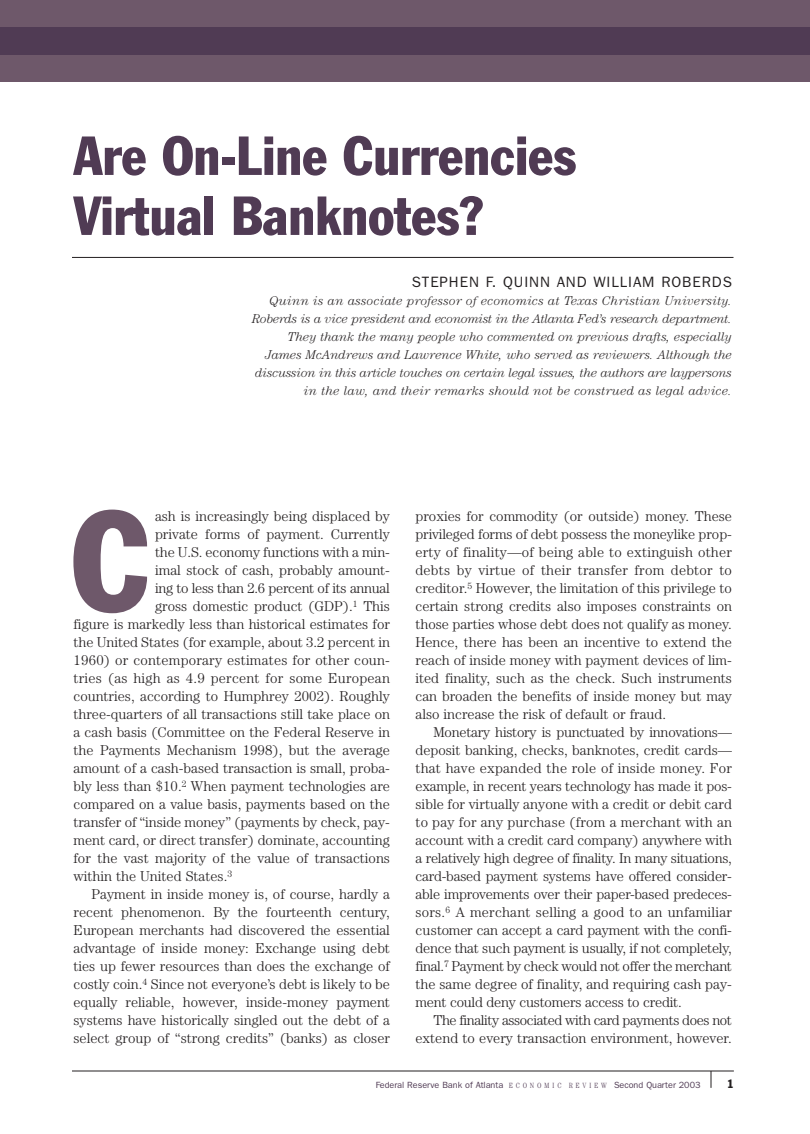
<style>
.page{position:relative;width:810px;height:1134px;background:#fff}
.page>*{position:absolute;margin:0;border:0;box-sizing:border-box;transform-origin:0 0}
.t1{font:condensed 140.1px "Franklin Gothic";color:#6e586a}
.t2{font:condensed 54px/60px "Franklin Gothic";color:#503b54}
.t3{font:15px "Franklin Gothic";letter-spacing:.06em;color:#231f20}
.t4{font:300 14.25px/18px "Century";color:#231f20;text-align:justify}
.t5{font:300 14.25px "Century";letter-spacing:-.02em;color:#231f20}
.t6{font:italic 300 12.75px/18px "Century";color:#231f20;text-align:right}
.t7{font:condensed 12px "Franklin Gothic";color:#231f20}
.t8{font:9px "Franklin Gothic";color:#503b54}
.s1{font-family:"Century";font-weight:300;font-stretch:condensed;font-size:7.5px}
</style>
<div class="page">
<hr style="left:72px;top:1071px;width:662px;height:1px;background:#231f20">
<div style="left:0;top:0;width:810px;height:82px;background:#503b54"></div>
<div style="left:0;top:0;width:810px;height:27px;background:#6e586a"></div>
<div style="left:0;top:56px;width:810px;height:26px;background:#6e586a"></div>
<svg style="left:711px;top:1071px;width:1px;height:17px"></svg>
<hr style="left:72px;top:257px;width:662px;height:1px;background:#231f20">
<h2 class="t2" style="left:74px;top:130px;width:504px">Are On-Line Currencies<br>Virtual Banknotes?</h2>
<p class="t3" style="left:412px;top:277px;width:322px">STEPHEN F. QUINN AND WILLIAM ROBERDS</p>
<p class="t6" style="left:252px;top:293px;width:481px">Quinn is an associate professor of economics at Texas Christian University.<br>Roberds is a vice president and economist in the Atlanta Fed’s research department.<br>They thank the many people who commented on previous drafts, especially James McAndrews and Lawrence White, who served as reviewers. Although the discussion in this article touches on certain legal issues, the authors are laypersons in the law, and their remarks should not be construed as legal advice.</p>
<h1 class="t1" style="left:72px;top:512px;width:79px">C</h1>
<p class="t4" style="left:155px;top:509px;width:236px">ash is increasingly being displaced by</p>
<p class="t4" style="left:155px;top:527px;width:236px">private forms of payment. Currently</p>
<p class="t4" style="left:155px;top:545px;width:236px">the U.S. economy functions with a min-</p>
<p class="t4" style="left:155px;top:563px;width:236px">imal stock of cash, probably amount-</p>
<p class="t5" style="left:155px;top:584px;width:236px">ing to less than 2.6 percent of its annual</p>
<p class="t4" style="left:155px;top:599px;width:236px">gross domestic product (GDP).<sup>1</sup> This</p>
<p class="t4" style="left:73px;top:617px;width:318px">figure is markedly less than historical estimates for</p>
<p class="t4" style="left:73px;top:635px;width:318px">the United States (for example, about 3.2 percent in</p>
<p class="t4" style="left:73px;top:653px;width:318px">1960) or contemporary estimates for other coun-</p>
<p class="t4" style="left:73px;top:671px;width:318px">tries (as high as 4.9 percent for some European</p>
<p class="t4" style="left:73px;top:689px;width:318px">countries, according to Humphrey 2002). Roughly</p>
<p class="t4" style="left:73px;top:707px;width:318px">three-quarters of all transactions still take place on</p>
<p class="t4" style="left:73px;top:725px;width:318px">a cash basis (Committee on the Federal Reserve in</p>
<p class="t4" style="left:73px;top:743px;width:318px">the Payments Mechanism 1998), but the average</p>
<p class="t4" style="left:73px;top:761px;width:318px">amount of a cash-based transaction is small, proba-</p>
<p class="t4" style="left:73px;top:779px;width:318px">bly less than $10.<sup>2</sup> When payment technologies are</p>
<p class="t4" style="left:74px;top:797px;width:318px">compared on a value basis, payments based on the</p>
<p class="t4" style="left:74px;top:815px;width:318px">transfer of “inside money” (payments by check, pay-</p>
<p class="t4" style="left:74px;top:833px;width:318px">ment card, or direct transfer) dominate, accounting</p>
<p class="t4" style="left:74px;top:851px;width:318px">for the vast majority of the value of transactions</p>
<p class="t4" style="left:74px;top:869px;width:160px">within the United States.<sup>3</sup></p>
<p class="t4" style="left:92px;top:887px;width:300px">Payment in inside money is, of course, hardly a</p>
<p class="t4" style="left:73px;top:905px;width:318px">recent phenomenon. By the fourteenth century,</p>
<p class="t4" style="left:73px;top:923px;width:318px">European merchants had discovered the essential</p>
<p class="t4" style="left:73px;top:941px;width:318px">advantage of inside money: Exchange using debt</p>
<p class="t4" style="left:73px;top:959px;width:318px">ties up fewer resources than does the exchange of</p>
<p class="t4" style="left:73px;top:977px;width:318px">costly coin.<sup>4</sup> Since not everyone’s debt is likely to be</p>
<p class="t4" style="left:73px;top:995px;width:318px">equally reliable, however, inside-money payment</p>
<p class="t4" style="left:73px;top:1013px;width:318px">systems have historically singled out the debt of a</p>
<p class="t4" style="left:73px;top:1031px;width:318px">select group of “strong credits” (banks) as closer</p>
<p class="t4" style="left:415px;top:509px;width:318px">proxies for commodity (or outside) money. These privileged forms of debt possess the moneylike prop&shy;erty of finality—of being able to extinguish other debts by virtue of their transfer from debtor to creditor.<sup>5</sup> However, the limitation of this privilege to certain strong credits also imposes constraints on those parties whose debt does not qualify as money.<br>Hence, there has been an incentive to extend the reach of inside money with payment devices of lim&shy;ited finality, such as the check. Such instruments can broaden the benefits of inside money but may also increase the risk of default or fraud.</p>
<p class="t4" style="left:415px;top:725px;width:318px;text-indent:18px">Monetary history is punctuated by innovations— deposit banking, checks, banknotes, credit cards— that have expanded the role of inside money. For example, in recent years technology has made it pos&shy;sible for virtually anyone with a credit or debit card to pay for any purchase (from a merchant with an account with a credit card company) anywhere with a relatively high degree of finality. In many situations, card-based payment systems have offered consider&shy;able improvements over their paper-based predeces&shy;sors.<sup>6</sup> A merchant selling a good to an unfamiliar customer can accept a card payment with the confi&shy;dence that such payment is usually, if not completely, final.<sup>7</sup> Payment by check would not offer the merchant the same degree of finality, and requiring cash pay&shy;ment could deny customers access to credit.</p>
<p class="t4" style="left:416px;top:1013px;width:318px;text-align:right">The finality associated with card payments does not extend to every transaction environment, however.</p>
<p class="t8" style="left:376px;top:1081px;width:326px">Federal Reserve Bank of Atlanta <span class="s1">E C O N O M I C R E V I E W</span> Second Quarter 2003</p>
<p class="t7" style="left:727px;top:1079px;width:8px">1</p>
</div>
